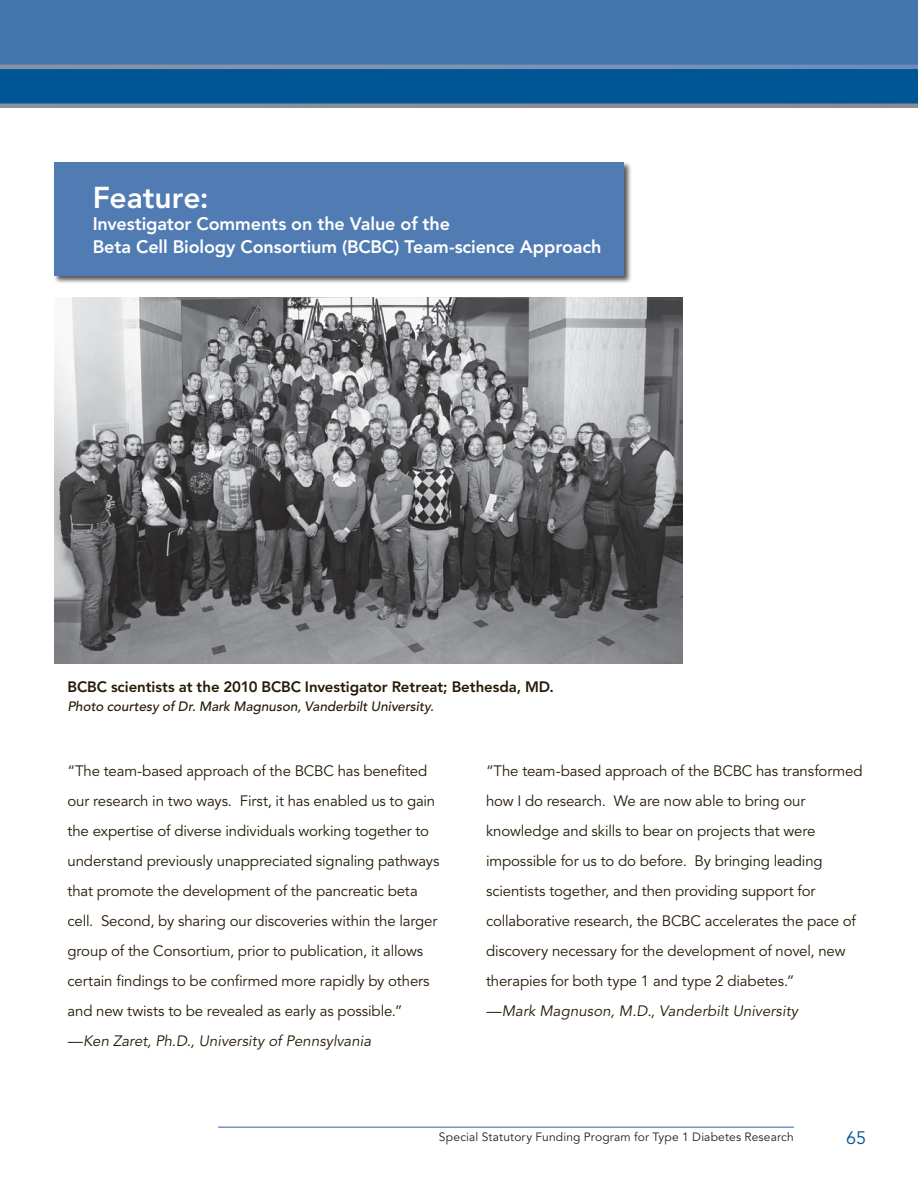
<style>
.page{position:relative;width:918px;height:1188px;background:#fff}
.page>*{position:absolute;margin:0;border:0;box-sizing:border-box;transform-origin:0 0}
.t1{font:800 30px "Avenir";color:#fff}
.t2{font:800 18px/22.5px "Avenir";letter-spacing:-.01em;color:#fff}
.t3{font:18px "Avenir";color:#005595}
.K_Body_Copy{font:15px/30px "Avenir";letter-spacing:-.01em;color:#251a05}
.Bold_Caption{font:800 15px "Avenir";letter-spacing:-.005em;color:#251a05}
.Bold_Caption-2{font:italic 500 13.5px "Avenir";color:#251a05}
.t4{font:12px "Avenir";letter-spacing:.015em;color:#231f20}
.s1{font-style:italic}
</style>
<div class="page">
<hr style="left:218px;top:1126px;width:576px;height:2px;background:#7393c1">
<div style="left:0;top:0;width:918px;height:108px;background:#4476ae"></div>
<div style="left:0;top:67px;width:918px;height:38px;background:#005595"></div>
<hr style="left:0;top:104px;width:918px;height:4px;background:#8a8e96">
<svg style="left:0;top:65px;width:918px;height:4px;background:#7c90b0"></svg>
<div style="left:53px;top:161px;width:579px;height:123px;background:#231f20;opacity:.75"></div>
<div style="left:54px;top:162px;width:569px;height:114px;background:#507cb3"></div>
<img style="left:54px;top:297px;width:629px;height:367px">
<p class="t1" style="left:93px;top:180px;width:118px">Feature:</p>
<p class="t2" style="left:93px;top:213px;width:510px">Investigator Comments on the Value of the<br>Beta Cell Biology Consortium (BCBC) Team-science Approach</p>
<p class="Bold_Caption" style="left:68px;top:678px;width:486px">BCBC scientists at the 2010 BCBC Investigator Retreat; Bethesda, MD.</p>
<p class="Bold_Caption-2" style="left:68px;top:699px;width:368px">Photo courtesy of Dr. Mark Magnuson, Vanderbilt University.</p>
<p class="K_Body_Copy" style="left:68px;top:756px;width:373px">“The team-based approach of the BCBC has benefited our research in two ways. First, it has enabled us to gain the expertise of diverse individuals working together to understand previously unappreciated signaling pathways that promote the development of the pancreatic beta cell. Second, by sharing our discoveries within the larger group of the Consortium, prior to publication, it allows certain findings to be confirmed more rapidly by others and new twists to be revealed as early as possible.” <span class="s1">—Ken Zaret, Ph.D., University of Pennsylvania</span></p>
<p class="K_Body_Copy" style="left:486px;top:756px;width:378px">“The team-based approach of the BCBC has transformed how I do research. We are now able to bring our knowledge and skills to bear on projects that were impossible for us to do before. By bringing leading scientists together, and then providing support for collaborative research, the BCBC accelerates the pace of discovery necessary for the development of novel, new therapies for both type 1 and type 2 diabetes.”<br><span class="s1">—Mark Magnuson, M.D., Vanderbilt University</span></p>
<p class="t4" style="left:439px;top:1130px;width:357px">Special Statutory Funding Program for Type 1 Diabetes Research</p>
<p class="t3" style="left:846px;top:1127px;width:21px">65</p>
</div>
